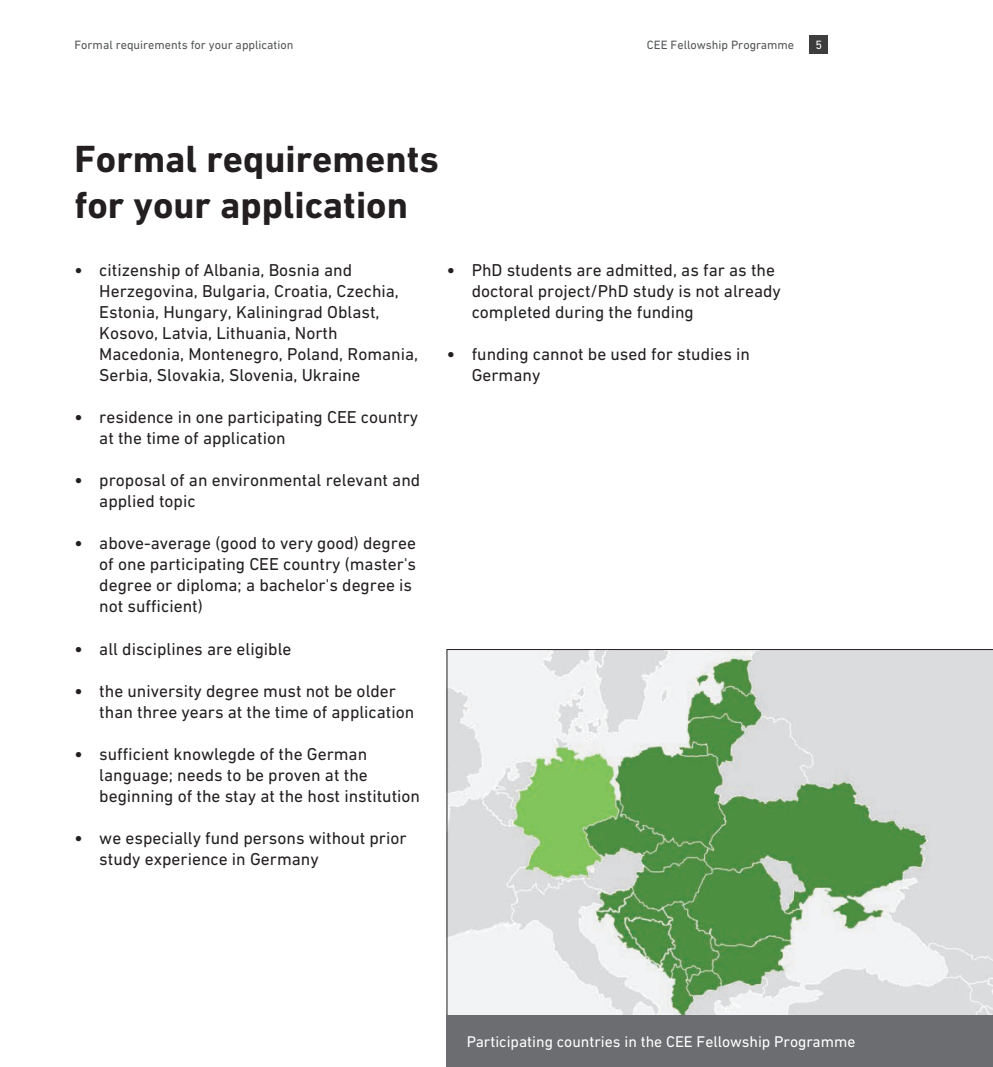
<style>
.page{position:relative;width:993px;height:1067px;background:#fff}
.page>*{position:absolute;margin:0;border:0;box-sizing:border-box;transform-origin:0 0}
.t1{font:700 38.5px/46.2px "DIN Next W1 G";color:#231f20}
.t2{font:17.5px/21px "DIN Next W1 G";color:#231f20}
.t3{font:15.75px "DIN Next W1 G";color:#fff}
.t4{font:12.25px "DIN Next W1 G";color:#545557}
.t5{font:12.25px "DIN Next W1 G";color:#fff}
.s1{font-weight:700}
</style>
<div class="page">
<div style="left:809px;top:35px;width:19px;height:19px;background:#3e3e3f"></div>
<svg style="left:446px;top:649px;width:546px;height:366px"></svg>
<div style="left:446px;top:1015px;width:546px;height:52px;background:#6c6d70"></div>
<p class="t4" style="left:74px;top:38px;width:220px">Formal requirements for your application</p>
<p class="t4" style="left:646px;top:38px;width:149px">CEE Fellowship Programme</p>
<p class="t5" style="left:815px;top:38px;width:8px">5</p>
<h1 class="t1" style="left:74px;top:135px;width:366px">Formal requirements for your application</h1>
<p class="t2" style="left:99px;top:260px;width:320px;text-indent:-25px"><span class="s1">•</span> citizenship of Albania, Bosnia and Herzegovina, Bulgaria, Croatia, Czechia, Estonia, Hungary, Kaliningrad Oblast, Kosovo, Latvia, Lithuania, North Macedonia, Montenegro, Poland, Romania, Serbia, Slovakia, Slovenia, Ukraine</p>
<p class="t2" style="left:99px;top:407px;width:320px;text-indent:-25px"><span class="s1">•</span> residence in one participating CEE country at the time of application</p>
<p class="t2" style="left:99px;top:470px;width:322px;text-indent:-25px"><span class="s1">•</span> proposal of an environmental relevant and applied topic</p>
<p class="t2" style="left:99px;top:533px;width:318px;text-indent:-25px"><span class="s1">•</span> above-average (good to very good) degree of one participating CEE country (master's degree or diploma; a bachelor's degree is not sufficient)</p>
<p class="t2" style="left:74px;top:638px;width:218px"><span class="s1">•</span> all disciplines are eligible</p>
<p class="t2" style="left:99px;top:680px;width:316px;text-indent:-25px"><span class="s1">•</span> the university degree must not be older than three years at the time of application</p>
<p class="t2" style="left:99px;top:743px;width:322px;text-indent:-25px"><span class="s1">•</span> sufficient knowlegde of the German language; needs to be proven at the beginning of the stay at the host institution</p>
<p class="t2" style="left:99px;top:827px;width:309px;text-indent:-25px"><span class="s1">•</span> we especially fund persons without prior study experience in Germany</p>
<p class="t2" style="left:471px;top:260px;width:310px;text-indent:-25px"><span class="s1">•</span> PhD students are admitted, as far as the doctoral project/PhD study is not already completed during the funding</p>
<p class="t2" style="left:471px;top:344px;width:280px;text-indent:-25px"><span class="s1">•</span> funding cannot be used for studies in<br>Germany</p>
<p class="t3" style="left:466px;top:1032px;width:390px">Participating countries in the CEE Fellowship Programme</p>
</div>
